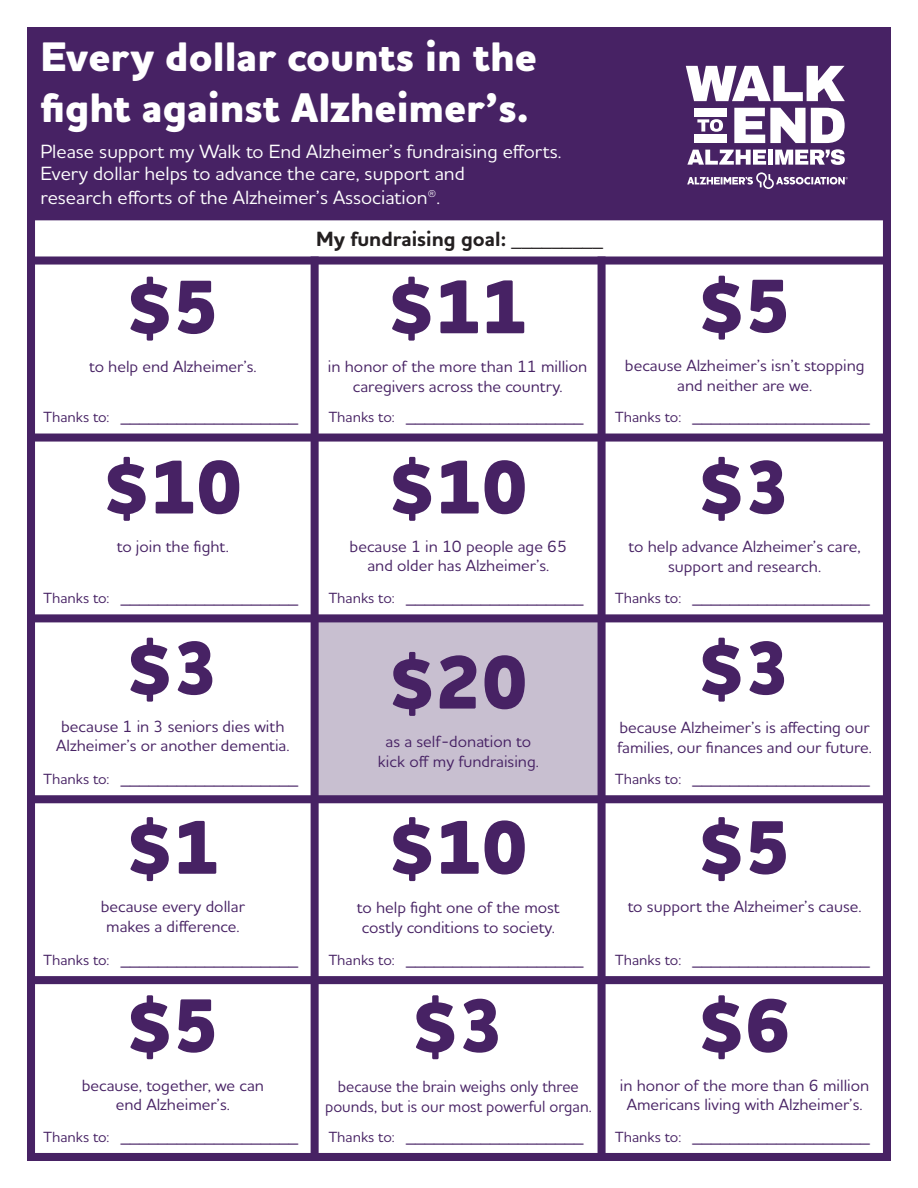
<style>
.page{position:relative;width:918px;height:1188px;background:#fff}
.page>*{position:absolute;margin:0;border:0;box-sizing:border-box;transform-origin:0 0}
.t1{font:800 77.1px "Houschka Alt Pro";color:#472264}
.t2{font:800 42px/50.4px "Houschka Alt Pro";color:#fff}
.t3{font:700 21px "Houschka Alt Pro";color:#231f20}
.t4{font:500 19.5px/23px "Houschka Alt Pro";color:#fff}
.t5{font:500 19.35px "Houschka Alt Pro";color:#472264}
.t6{font:500 16.5px/19.8px "Houschka Alt Pro";color:#472264;text-align:center}
.t7{font:500 16.5px/19.8px "Houschka Alt Pro";color:#472264;text-align:center;scale:.95 1}
.s1{font-size:15px}
.s2{font-weight:500}
</style>
<div class="page">
<div style="left:315px;top:620px;width:286px;height:177px;background:#c8bfd0"></div>
<div style="left:27px;top:27px;width:864px;height:189px;background:#472264"></div>
<div style="left:27px;top:212px;width:864px;height:949px;border:8px solid #472264"></div>
<div style="left:311px;top:256px;width:8px;height:902px;background:#472264"></div>
<div style="left:598px;top:256px;width:8px;height:902px;background:#472264"></div>
<div style="left:30px;top:434px;width:860px;height:8px;background:#472264"></div>
<div style="left:30px;top:614px;width:860px;height:8px;background:#472264"></div>
<div style="left:30px;top:795px;width:860px;height:8px;background:#472264"></div>
<div style="left:30px;top:976px;width:860px;height:8px;background:#472264"></div>
<svg style="left:697px;top:119px;width:26px;height:13px"></svg>
<svg style="left:686px;top:66px;width:159px;height:35px"></svg>
<svg style="left:687px;top:150px;width:79px;height:15px"></svg>
<div style="left:768px;top:150px;width:5px;height:15px;background:#fff"></div>
<svg style="left:775px;top:149px;width:70px;height:16px"></svg>
<svg style="left:734px;top:108px;width:111px;height:35px"></svg>
<div style="left:694px;top:108px;width:33px;height:8px;background:#fff"></div>
<div style="left:694px;top:135px;width:33px;height:8px;background:#fff"></div>
<svg style="left:687px;top:172px;width:161px;height:17px"></svg>
<div style="left:30px;top:256px;width:860px;height:9px;background:#472264"></div>
<h2 class="t2" style="left:40px;top:34px;width:498px">Every dollar counts in the fight against Alzheimer’s.</h2>
<p class="t4" style="left:40px;top:139px;width:522px">Please support my Walk to End Alzheimer’s fundraising efforts.<br>Every dollar helps to advance the care, support and<br>research efforts of the Alzheimer’s Association®.</p>
<h1 class="t1" style="left:127px;top:257px;width:94px">$5</h1>
<p class="t6" style="left:89px;top:356px;width:169px">to help end Alzheimer’s.</p>
<p class="t5" style="left:44px;top:403px;width:256px"><span class="s1">Thanks to:</span> ___________________</p>
<h1 class="t1" style="left:103px;top:437px;width:140px">$10</h1>
<p class="t6" style="left:117px;top:536px;width:114px">to join the fight.</p>
<p class="t3" style="left:316px;top:225px;width:288px">My fundraising goal: <span class="s2">_________</span></p>
<h1 class="t1" style="left:388px;top:257px;width:140px">$11</h1>
<p class="t6" style="left:328px;top:356px;width:261px">in honor of the more than 11 million caregivers across the country.</p>
<h1 class="t1" style="left:698px;top:256px;width:94px">$5</h1>
<p class="t6" style="left:625px;top:355px;width:241px">because Alzheimer’s isn’t stopping and neither are we.</p>
<p class="t5" style="left:329px;top:403px;width:256px"><span class="s1">Thanks to:</span> ___________________</p>
<p class="t5" style="left:615px;top:403px;width:256px"><span class="s1">Thanks to:</span> ___________________</p>
<h1 class="t1" style="left:389px;top:437px;width:140px">$10</h1>
<p class="t6" style="left:350px;top:536px;width:219px">because 1 in 10 people age 65 and older has Alzheimer’s.</p>
<h1 class="t1" style="left:698px;top:437px;width:94px">$3</h1>
<p class="t6" style="left:629px;top:536px;width:234px">to help advance Alzheimer’s care, support and research.</p>
<p class="t5" style="left:44px;top:584px;width:256px"><span class="s1">Thanks to:</span> ___________________</p>
<p class="t5" style="left:329px;top:584px;width:256px"><span class="s1">Thanks to:</span> ___________________</p>
<p class="t5" style="left:615px;top:584px;width:256px"><span class="s1">Thanks to:</span> ___________________</p>
<h1 class="t1" style="left:127px;top:618px;width:94px">$3</h1>
<p class="t6" style="left:56px;top:716px;width:235px">because 1 in 3 seniors dies with<br>Alzheimer’s or another dementia.</p>
<h1 class="t1" style="left:389px;top:632px;width:140px">$20</h1>
<p class="t6" style="left:378px;top:731px;width:163px">as a self-donation to kick off my fundraising.</p>
<h1 class="t1" style="left:698px;top:618px;width:94px">$3</h1>
<p class="t6" style="left:617px;top:717px;width:256px;line-height:20.4px;text-align:left">because Alzheimer’s is affecting our families, our finances and our future.</p>
<p class="t5" style="left:44px;top:765px;width:256px"><span class="s1">Thanks to:</span> ___________________</p>
<p class="t5" style="left:615px;top:765px;width:256px"><span class="s1">Thanks to:</span> ___________________</p>
<h1 class="t1" style="left:127px;top:797px;width:94px">$1</h1>
<p class="t6" style="left:101px;top:896px;width:146px">because every dollar makes a difference.</p>
<h1 class="t1" style="left:389px;top:797px;width:140px">$10</h1>
<p class="t6" style="left:357px;top:897px;width:204px">to help fight one of the most costly conditions to society.</p>
<h1 class="t1" style="left:698px;top:797px;width:94px">$5</h1>
<p class="t6" style="left:628px;top:896px;width:235px">to support the Alzheimer’s cause.</p>
<p class="t5" style="left:44px;top:946px;width:256px"><span class="s1">Thanks to:</span> ___________________</p>
<p class="t5" style="left:329px;top:946px;width:256px"><span class="s1">Thanks to:</span> ___________________</p>
<p class="t5" style="left:615px;top:946px;width:256px"><span class="s1">Thanks to:</span> ___________________</p>
<h1 class="t1" style="left:127px;top:975px;width:94px">$5</h1>
<p class="t6" style="left:82px;top:1075px;width:184px">because, together, we can end Alzheimer’s.</p>
<h1 class="t1" style="left:412px;top:975px;width:94px">$3</h1>
<p class="t7" style="left:325px;top:1076px;width:282px">because the brain weighs only three pounds, but is our most powerful organ.</p>
<h1 class="t1" style="left:698px;top:975px;width:94px">$6</h1>
<p class="t6" style="left:620px;top:1075px;width:251px">in honor of the more than 6 million<br>Americans living with Alzheimer’s.</p>
<p class="t5" style="left:44px;top:1123px;width:256px"><span class="s1">Thanks to:</span> ___________________</p>
<p class="t5" style="left:329px;top:1123px;width:256px"><span class="s1">Thanks to:</span> ___________________</p>
<p class="t5" style="left:615px;top:1123px;width:256px"><span class="s1">Thanks to:</span> ___________________</p>
</div>
